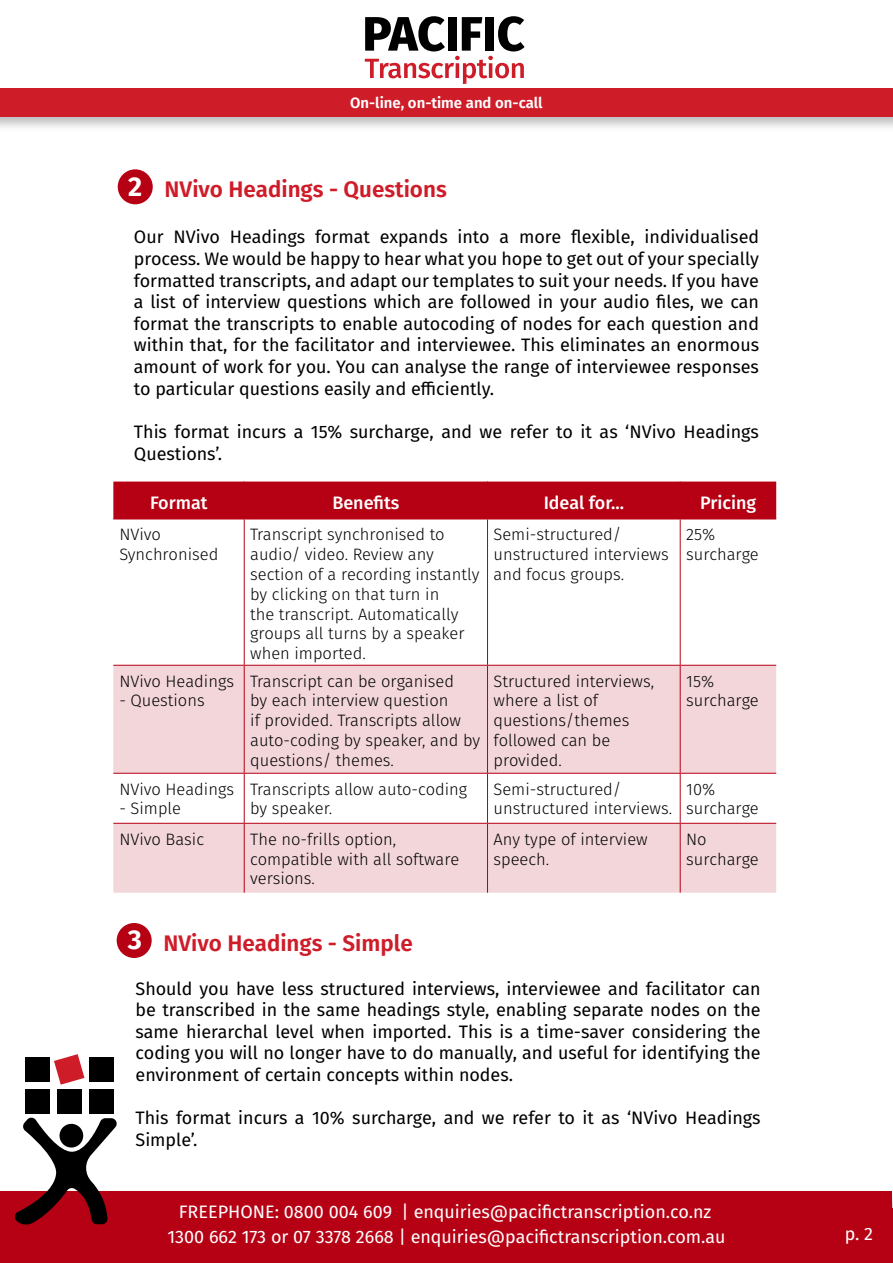
<style>
.page{position:relative;width:893px;height:1263px;background:#fff}
.page>*{position:absolute;margin:0;border:0;box-sizing:border-box;transform-origin:0 0}
.t1{font:700 27.15px "Fira Sans";color:#fff}
.t2{font:600 22.5px "Fira Sans";color:#cf1c29}
.t3{font:18px/21.6px "Fira Sans";color:#000;text-align:justify}
.t4{font:18px "Fira Sans";color:#fff}
.t5{font:500 18px "Fira Sans";color:#fff}
.t6{font:300 16.5px/19.8px "Fira Sans";color:#000}
.t7{font:600 15px "Fira Sans";color:#fff}
.s1{font-weight:700;font-size:27.15px;color:#fff}
</style>
<div class="page">
<div style="left:0;top:1209px;width:893px;height:54px;background:#b60014"></div>
<div style="left:0;top:88px;width:893px;height:28px;background:#cf1c29"></div>
<svg style="left:365px;top:16px;width:160px;height:68px"></svg>
<div style="left:0;top:1191px;width:891px;height:36px;background:#b60014"></div>
<svg style="left:14px;top:1117px;width:103px;height:108px"></svg>
<div style="left:60px;top:1124px;width:23px;height:23px;background:#000;border-radius:50%"></div>
<div style="left:25px;top:1057px;width:25px;height:25px;background:#000"></div>
<svg style="left:54px;top:1054px;width:30px;height:31px"></svg>
<div style="left:89px;top:1057px;width:25px;height:25px;background:#000"></div>
<div style="left:25px;top:1089px;width:25px;height:24px;background:#000"></div>
<div style="left:57px;top:1089px;width:25px;height:24px;background:#000"></div>
<div style="left:89px;top:1089px;width:25px;height:24px;background:#000"></div>
<div style="left:118px;top:169px;width:35px;height:35px;background:#b60014;border-radius:50%"></div>
<div style="left:113px;top:482px;width:663px;height:37px;background:#b60014"></div>
<svg style="left:113px;top:666px;width:663px;height:227px;fill:#f3d6da"></svg>
<hr style="left:244px;top:482px;width:1px;height:37px;background:#b60014">
<hr style="left:487px;top:482px;width:1px;height:37px;background:#b60014">
<hr style="left:680px;top:482px;width:1px;height:37px;background:#b60014">
<hr style="left:113px;top:519px;width:131px;height:1px;background:#b60014">
<hr style="left:244px;top:519px;width:243px;height:1px;background:#b60014">
<hr style="left:244px;top:519px;width:1px;height:146px;background:#b60014">
<hr style="left:487px;top:519px;width:193px;height:1px;background:#b60014">
<hr style="left:487px;top:519px;width:1px;height:146px;background:#b60014">
<hr style="left:680px;top:519px;width:96px;height:1px;background:#b60014">
<hr style="left:680px;top:519px;width:1px;height:146px;background:#b60014">
<hr style="left:113px;top:665px;width:131px;height:1px;background:#b60014">
<hr style="left:244px;top:665px;width:243px;height:1px;background:#b60014">
<hr style="left:244px;top:666px;width:1px;height:107px;background:#b60014">
<hr style="left:487px;top:665px;width:193px;height:1px;background:#b60014">
<hr style="left:487px;top:666px;width:1px;height:107px;background:#b60014">
<hr style="left:680px;top:665px;width:96px;height:1px;background:#b60014">
<hr style="left:680px;top:666px;width:1px;height:107px;background:#b60014">
<hr style="left:113px;top:773px;width:131px;height:1px;background:#b60014">
<hr style="left:244px;top:773px;width:243px;height:1px;background:#b60014">
<hr style="left:244px;top:774px;width:1px;height:49px;background:#b60014">
<hr style="left:487px;top:773px;width:193px;height:1px;background:#b60014">
<hr style="left:487px;top:774px;width:1px;height:49px;background:#b60014">
<hr style="left:680px;top:773px;width:96px;height:1px;background:#b60014">
<hr style="left:680px;top:774px;width:1px;height:49px;background:#b60014">
<hr style="left:113px;top:823px;width:131px;height:1px;background:#b60014">
<hr style="left:244px;top:823px;width:243px;height:1px;background:#b60014">
<hr style="left:244px;top:824px;width:1px;height:69px;background:#b60014">
<hr style="left:487px;top:823px;width:193px;height:1px;background:#b60014">
<hr style="left:487px;top:824px;width:1px;height:69px;background:#b60014">
<hr style="left:680px;top:823px;width:96px;height:1px;background:#b60014">
<hr style="left:680px;top:824px;width:1px;height:69px;background:#b60014">
<div style="left:117px;top:923px;width:35px;height:35px;background:#b60014;border-radius:50%"></div>
<p class="t7" style="left:350px;top:90px;width:194px">On-line, on-time and on-call</p>
<h1 class="t1" style="left:128px;top:164px;width:16px">2</h1>
<p class="t2" style="left:165px;top:171px;width:284px">NVivo Headings - Questions</p>
<p class="t3" style="left:134px;top:226px;width:627px">Our NVivo Headings format expands into a more flexible, individualised process. We would be happy to hear what you hope to get out of your specially formatted transcripts, and adapt our templates to suit your needs. If you have a list of interview questions which are followed in your audio files, we can format the transcripts to enable autocoding of nodes for each question and within that, for the facilitator and interviewee. This eliminates an enormous amount of work for you. You can analyse the range of interviewee responses to particular questions easily and efficiently.</p>
<p class="t3" style="left:134px;top:420px;width:626px">This format incurs a 15% surcharge, and we refer to it as ‘NVivo Headings<br>Questions’.</p>
<p class="t5" style="left:150px;top:488px;width:59px">Format</p>
<p class="t5" style="left:332px;top:488px;width:68px">Benefits</p>
<p class="t5" style="left:544px;top:488px;width:82px">Ideal for...</p>
<p class="t5" style="left:700px;top:488px;width:57px">Pricing</p>
<p class="t6" style="left:119px;top:525px;width:100px">NVivo<br>Synchronised</p>
<p class="t6" style="left:250px;top:525px;width:231px">Transcript synchronised to audio/ video. Review any section of a recording instantly by clicking on that turn in<br>the transcript. Automatically groups all turns by a speaker when imported.</p>
<p class="t6" style="left:493px;top:525px;width:177px">Semi-structured/ unstructured interviews and focus groups.</p>
<p class="t6" style="left:686px;top:525px;width:74px">25% surcharge</p>
<p class="t6" style="left:119px;top:671px;width:116px">NVivo Headings</p>
<p class="t6" style="left:119px;top:691px;width:87px">- Questions</p>
<p class="t6" style="left:250px;top:671px;width:231px">Transcript can be organised<br>by each interview question<br>if provided. Transcripts allow auto-coding by speaker, and by questions/ themes.</p>
<p class="t6" style="left:493px;top:671px;width:162px">Structured interviews, where a list of questions/themes followed can be provided.</p>
<p class="t6" style="left:686px;top:671px;width:74px">15% surcharge</p>
<p class="t6" style="left:119px;top:779px;width:116px">NVivo Headings</p>
<p class="t6" style="left:119px;top:799px;width:63px">- Simple</p>
<p class="t6" style="left:250px;top:779px;width:218px">Transcripts allow auto-coding by speaker.</p>
<p class="t6" style="left:493px;top:779px;width:180px">Semi-structured/ unstructured interviews.</p>
<p class="t6" style="left:686px;top:779px;width:74px">10% surcharge</p>
<p class="t6" style="left:119px;top:829px;width:86px">NVivo Basic</p>
<p class="t6" style="left:250px;top:829px;width:211px">The no-frills option, compatible with all software versions.</p>
<p class="t6" style="left:493px;top:829px;width:156px">Any type of interview speech.</p>
<p class="t6" style="left:686px;top:829px;width:74px">No surcharge</p>
<p class="t2" style="left:128px;top:925px;width:287px"><span class="s1">3</span> NVivo Headings - Simple</p>
<p class="t3" style="left:136px;top:977px;width:627px">Should you have less structured interviews, interviewee and facilitator can be transcribed in the same headings style, enabling separate nodes on the same hierarchal level when imported. This is a time-saver considering the coding you will no longer have to do manually, and useful for identifying the environment of certain concepts within nodes.</p>
<p class="t3" style="left:136px;top:1107px;width:626px">This format incurs a 10% surcharge, and we refer to it as ‘NVivo Headings<br>Simple’.</p>
<p class="t4" style="left:179px;top:1198px;width:534px">FREEPHONE: 0800 004 609 | enquiries@pacifictranscription.co.nz</p>
<p class="t4" style="left:167px;top:1223px;width:560px">1300 662 173 or 07 3378 2668 | enquiries@pacifictranscription.com.au</p>
<p class="t4" style="left:845px;top:1220px;width:30px">p. 2</p>
</div>
